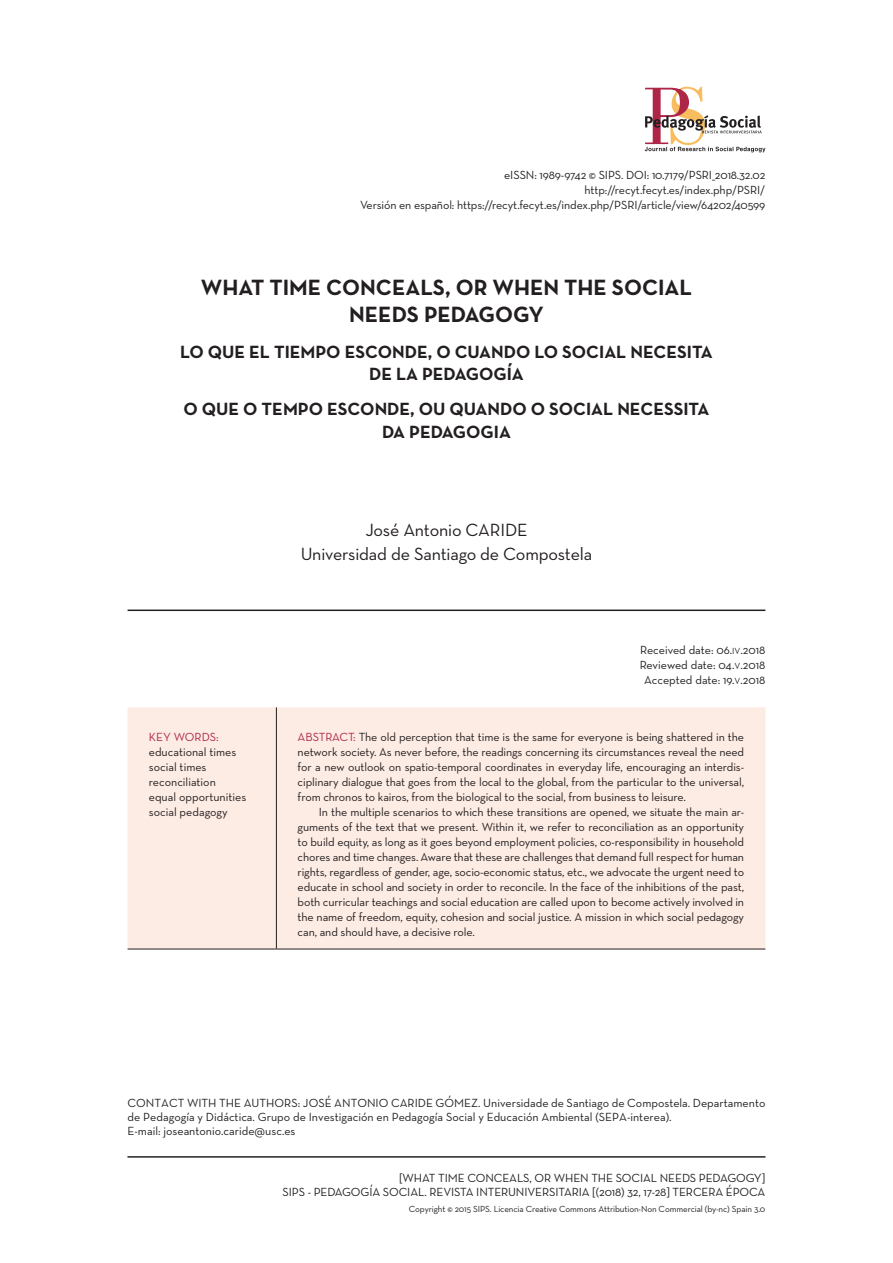
<style>
.page{position:relative;width:893px;height:1263px;background:#fff}
.page>*{position:absolute;margin:0;border:0;box-sizing:border-box;transform-origin:0 0}
._0Titulo1{font:700 22.5px/27px "Neutra Text";color:#231f20;text-align:center}
._0Titulo2{font:700 18px/22.5px "Neutra Text";color:#231f20;text-align:center}
._0Titulo3{font:700 18px/22.5px "Neutra Text";color:#231f20;text-align:center}
.Universidad{font:18px "Neutra Text";letter-spacing:-.01em;color:#231f20}
.Autor{font:18px "Neutra Text";letter-spacing:-.01em;color:#231f20}
.Abstract2{font:12px/15px "Neutra Text";letter-spacing:-.01em;color:#231f20;text-align:right}
.Abstract{font:12px/15px "Neutra Text";letter-spacing:-.01em;color:#231f20;text-align:justify}
.Contactar{font:12px/14.4px "Neutra Text";color:#231f20}
.PalabrasClave{font:12px "Neutra Text";color:#231f20}
.Fecha1-2{font:12px "Neutra Text";letter-spacing:-.005em;color:#231f20}
.Fecha3{font:12px "Neutra Text";letter-spacing:-.005em;color:#231f20}
.PalabrasClave-2{font:12px "Neutra Text";letter-spacing:-.005em;color:#af2547}
.t1{font:9px "Neutra Text";letter-spacing:-.01em;color:#231f20}
.s1{font-family:"Neutra Text Book Alt";font-size:9px}
.s2{color:#af2547}
</style>
<div class="page">
<hr style="left:128px;top:1156px;width:637px;height:1px;background:#231f20">
<svg style="left:645px;top:87px;width:120px;height:65px"></svg>
<hr style="left:128px;top:609px;width:637px;height:2px;background:#231f20">
<div style="left:128px;top:707px;width:637px;height:242px;background:#fdece4"></div>
<hr style="left:276px;top:707px;width:1px;height:242px;background:#231f20">
<hr style="left:128px;top:949px;width:148px;height:1px;background:#231f20">
<hr style="left:276px;top:949px;width:489px;height:1px;background:#231f20">
<p class="Abstract2" style="left:504px;top:167px;width:263px">eISSN: 1989-9742 © SIPS. DOI: 10.7179/PSRI_2018.32.02</p>
<p class="Abstract2" style="left:585px;top:182px;width:182px">http://recyt.fecyt.es/index.php/PSRI/</p>
<p class="Abstract2" style="left:360px;top:197px;width:407px">Versión en español: https://recyt.fecyt.es/index.php/PSRI/article/view/64202/40599</p>
<p class="_0Titulo1" style="left:201px;top:274px;width:493px">WHAT TIME CONCEALS, OR WHEN THE SOCIAL<br>NEEDS PEDAGOGY</p>
<p class="_0Titulo2" style="left:180px;top:340px;width:534px">LO QUE EL TIEMPO ESCONDE, O CUANDO LO SOCIAL NECESITA<br>DE LA PEDAGOGÍA</p>
<p class="_0Titulo3" style="left:183px;top:398px;width:528px">O QUE O TEMPO ESCONDE, OU QUANDO O SOCIAL NECESSITA<br>DA PEDAGOGIA</p>
<p class="PalabrasClave-2" style="left:149px;top:730px;width:71px">KEY WORDS:</p>
<p class="PalabrasClave" style="left:149px;top:745px;width:89px">educational times</p>
<p class="PalabrasClave" style="left:149px;top:760px;width:59px">social times</p>
<p class="PalabrasClave" style="left:149px;top:775px;width:69px">reconciliation</p>
<p class="PalabrasClave" style="left:149px;top:790px;width:99px">equal opportunities</p>
<p class="PalabrasClave" style="left:149px;top:805px;width:80px">social pedagogy</p>
<p class="Autor" style="left:365px;top:519px;width:164px">José Antonio CARIDE</p>
<p class="Universidad" style="left:301px;top:543px;width:293px">Universidad de Santiago de Compostela</p>
<p class="Fecha1-2" style="left:640px;top:643px;width:127px">Received date: 06.<span class="s1">IV</span>.2018</p>
<p class="Fecha1-2" style="left:640px;top:658px;width:127px">Reviewed date: 04.<span class="s1">V</span>.2018</p>
<p class="Fecha3" style="left:644px;top:673px;width:123px">Accepted date: 19.<span class="s1">V</span>.2018</p>
<p class="Abstract" style="left:298px;top:729px;width:448px"><span class="s2">ABSTRACT:</span> The old perception that time is the same for everyone is being shattered in the network society. As never before, the readings concerning its circumstances reveal the need for a new outlook on spatio-temporal coordinates in everyday life, encouraging an interdis&shy;ciplinary dialogue that goes from the local to the global, from the particular to the universal, from chronos to kairos, from the biological to the social, from business to leisure.</p>
<p class="Abstract2" style="left:298px;top:804px;width:448px;text-align:justify;text-indent:21px">In the multiple scenarios to which these transitions are opened, we situate the main ar&shy;guments of the text that we present. Within it, we refer to reconciliation as an opportunity to build equity, as long as it goes beyond employment policies, co-responsibility in household chores and time changes. Aware that these are challenges that demand full respect for human rights, regardless of gender, age, socio-economic status, etc., we advocate the urgent need to educate in school and society in order to reconcile. In the face of the inhibitions of the past, both curricular teachings and social education are called upon to become actively involved in the name of freedom, equity, cohesion and social justice. A mission in which social pedagogy can, and should have, a decisive role.</p>
<p class="Contactar" style="left:128px;top:1095px;width:639px">CONTACT WITH THE AUTHORS: JOSÉ ANTONIO CARIDE GÓMEZ. Universidade de Santiago de Compostela. Departamento de Pedagogía y Didáctica. Grupo de Investigación en Pedagogía Social y Educación Ambiental (SEPA-interea).</p>
<p class="Contactar" style="left:128px;top:1124px;width:169px">E-mail: joseantonio.caride@usc.es</p>
<p class="Abstract2" style="left:283px;top:1170px;width:484px;line-height:14.4px">[WHAT TIME CONCEALS, OR WHEN THE SOCIAL NEEDS PEDAGOGY]<br>SIPS - PEDAGOGÍA SOCIAL. REVISTA INTERUNIVERSITARIA [(2018) 32, 17-28] TERCERA ÉPOCA</p>
<p class="t1" style="left:409px;top:1203px;width:358px">Copyright © 2015 SIPS. Licencia Creative Commons Attribution-Non Commercial (by-nc) Spain 3.0</p>
</div>
